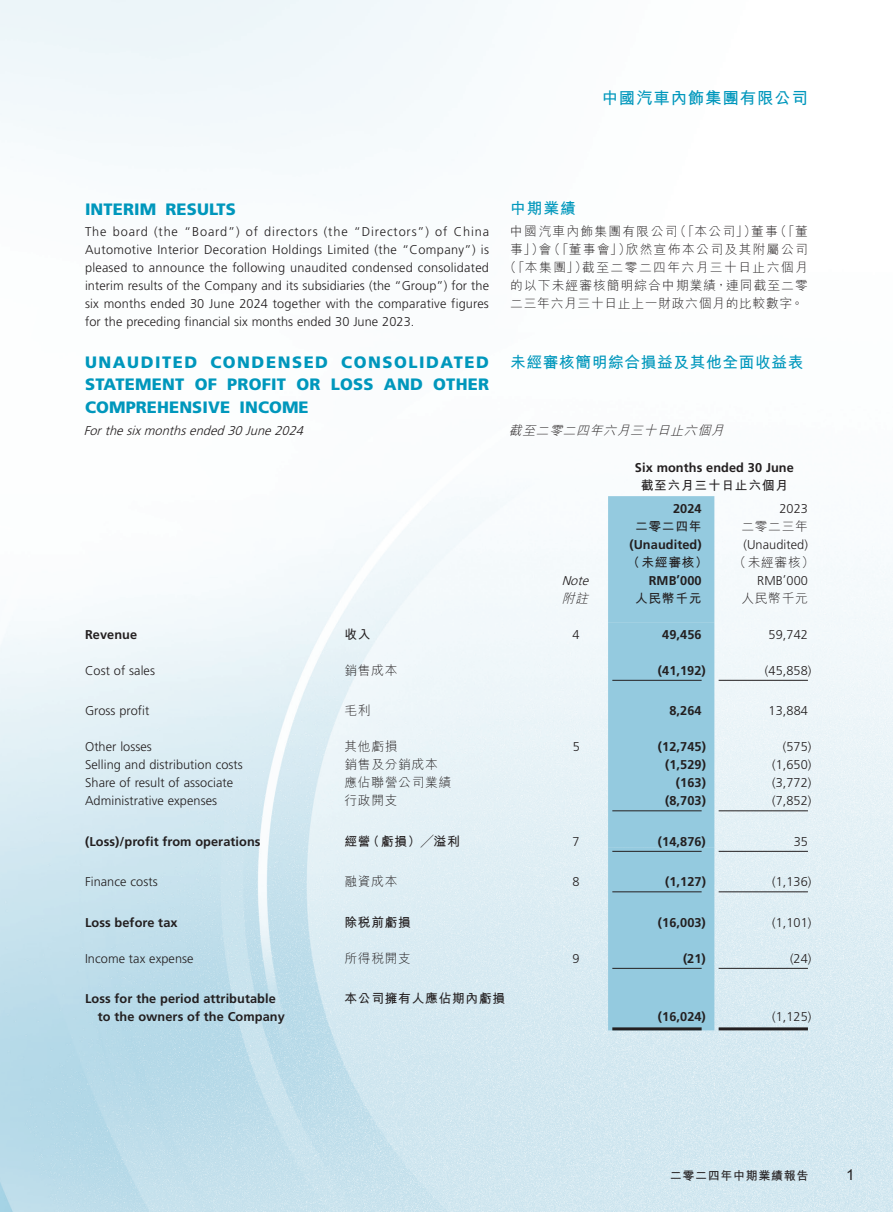
<style>
.page{position:relative;width:893px;height:1212px;background:#fff}
.page>*{position:absolute;margin:0;border:0;box-sizing:border-box;transform-origin:0 0}
.t1{font:900 16.5px/22.5px "Frutiger LT Std";letter-spacing:.005em;color:#0097bc;text-align:justify}
.t2{font:700 16.5px "M Hei HK";letter-spacing:.045em;color:#0097bc}
.t3{font:700 15.75px "M Hei HK";letter-spacing:.035em;color:#0097bc}
.t4{font:15px "Arial";color:#231f20}
.t5{font:300 12.75px/18px "Frutiger LT Std";letter-spacing:.005em;color:#231f20;text-align:justify}
.t6{font:700 12.75px/18px "Frutiger LT Std";letter-spacing:.005em;color:#231f20}
.t7{font:300 12.75px/18px "M Hei HK";letter-spacing:.085em;color:#231f20;text-align:center}
.t8{font:700 12.75px "M Hei HK";letter-spacing:.055em;color:#231f20}
.t9{font:italic 300 12.75px "Frutiger LT Std";color:#231f20}
.t10{font:italic 300 12.75px "M Hei HK";color:#231f20}
.t11{font:300 12.75px "M Hei HK";letter-spacing:.055em;color:#231f20}
.t12{font:700 12px "M Hei HK";letter-spacing:.055em;color:#231f20}
</style>
<div class="page">
<img style="left:0;top:0;width:893px;height:1212px">
<div style="left:608px;top:496px;width:106px;height:534px;background:#94cadf"></div>
<div style="left:608px;top:622px;width:106px;height:225px;background:#94cadf"></div>
<hr style="left:612px;top:680px;width:90px;height:1px;background:#231f20">
<hr style="left:719px;top:680px;width:89px;height:1px;background:#231f20">
<hr style="left:612px;top:810px;width:90px;height:1px;background:#231f20">
<hr style="left:719px;top:810px;width:89px;height:1px;background:#231f20">
<hr style="left:612px;top:851px;width:90px;height:1px;background:#231f20">
<hr style="left:719px;top:851px;width:89px;height:1px;background:#231f20">
<hr style="left:612px;top:891px;width:90px;height:1px;background:#231f20">
<hr style="left:719px;top:891px;width:89px;height:1px;background:#231f20">
<hr style="left:612px;top:968px;width:90px;height:1px;background:#231f20">
<hr style="left:719px;top:968px;width:89px;height:1px;background:#231f20">
<hr style="left:612px;top:1027px;width:90px;height:3px;background:#231f20">
<hr style="left:719px;top:1027px;width:89px;height:3px;background:#231f20">
<p class="t2" style="left:602px;top:86px;width:208px">中國汽車內飾集團有限公司</p>
<p class="t1" style="left:85px;top:198px;width:152px">INTERIM RESULTS</p>
<p class="t5" style="left:85px;top:223px;width:406px">The board (the “Board”) of directors (the “Directors”) of China Automotive Interior Decoration Holdings Limited (the “Company”) is pleased to announce the following unaudited condensed consolidated interim results of the Company and its subsidiaries (the “Group”) for the six months ended 30 June 2024 together with the comparative figures for the preceding financial six months ended 30 June 2023.</p>
<p class="t1" style="left:85px;top:351px;width:406px">UNAUDITED CONDENSED CONSOLIDATED STATEMENT OF PROFIT OR LOSS AND OTHER COMPREHENSIVE INCOME</p>
<p class="t9" style="left:84px;top:423px;width:225px">Forthesixmonthsended30June2024</p>
<p class="t3" style="left:510px;top:197px;width:67px">中期業績</p>
<p class="t7" style="left:504px;top:222px;width:305px">中國汽車內飾集團有限公司（「本公司」）董事（「董事」）會（「董事會」）欣然宣佈本公司及其附屬公司（「本集團」）截至二零二四年六月三十日止六個月的以下未經審核簡明綜合中期業績，連同截至二零二三年六月三十日止上一財政六個月的比較數字。</p>
<p class="t3" style="left:510px;top:351px;width:295px">未經審核簡明綜合損益及其他全面收益表</p>
<p class="t10" style="left:509px;top:424px;width:220px">截至二零二四年六月三十日止六個月</p>
<p class="t6" style="left:635px;top:459px;width:160px">Six months ended 30 June</p>
<p class="t8" style="left:641px;top:476px;width:149px">截至六月三十日止六個月</p>
<p class="t6" style="left:673px;top:499px;width:30px">2024</p>
<p class="t5" style="left:779px;top:499px;width:30px">2023</p>
<p class="t8" style="left:635px;top:517px;width:68px">二零二四年</p>
<p class="t7" style="left:741px;top:517px;width:68px">二零二三年</p>
<p class="t6" style="left:629px;top:535px;width:74px">(Unaudited)</p>
<p class="t5" style="left:743px;top:535px;width:66px">(Unaudited)</p>
<p class="t8" style="left:627px;top:553px;width:82px">（未經審核）</p>
<p class="t7" style="left:734px;top:553px;width:82px">（未經審核）</p>
<p class="t9" style="left:562px;top:573px;width:32px">Note</p>
<p class="t6" style="left:649px;top:571px;width:54px">RMB’000</p>
<p class="t5" style="left:757px;top:571px;width:52px">RMB’000</p>
<p class="t10" style="left:562px;top:591px;width:31px">附註</p>
<p class="t8" style="left:635px;top:589px;width:68px">人民幣千元</p>
<p class="t7" style="left:741px;top:589px;width:68px">人民幣千元</p>
<p class="t6" style="left:85px;top:625px;width:54px">Revenue</p>
<p class="t8" style="left:344px;top:625px;width:28px">收入</p>
<p class="t5" style="left:573px;top:625px;width:9px">4</p>
<p class="t6" style="left:662px;top:625px;width:41px">49,456</p>
<p class="t5" style="left:769px;top:625px;width:41px">59,742</p>
<p class="t5" style="left:85px;top:661px;width:71px">Cost of sales</p>
<p class="t7" style="left:344px;top:661px;width:55px">銷售成本</p>
<p class="t6" style="left:658px;top:661px;width:49px">(41,192)</p>
<p class="t5" style="left:765px;top:661px;width:48px">(45,858)</p>
<p class="t5" style="left:85px;top:702px;width:66px">Gross profit</p>
<p class="t7" style="left:344px;top:701px;width:28px">毛利</p>
<p class="t6" style="left:669px;top:702px;width:34px">8,264</p>
<p class="t5" style="left:769px;top:702px;width:41px">13,884</p>
<p class="t5" style="left:85px;top:738px;width:68px">Other losses</p>
<p class="t7" style="left:344px;top:737px;width:55px">其他虧損</p>
<p class="t5" style="left:573px;top:738px;width:9px">5</p>
<p class="t6" style="left:658px;top:738px;width:49px">(12,745)</p>
<p class="t5" style="left:783px;top:738px;width:30px">(575)</p>
<p class="t5" style="left:85px;top:756px;width:159px">Selling and distribution costs</p>
<p class="t11" style="left:344px;top:758px;width:95px">銷售及分銷成本</p>
<p class="t6" style="left:665px;top:756px;width:42px">(1,529)</p>
<p class="t5" style="left:772px;top:756px;width:41px">(1,650)</p>
<p class="t5" style="left:85px;top:774px;width:150px">Share of result of associate</p>
<p class="t11" style="left:344px;top:776px;width:108px">應佔聯營公司業績</p>
<p class="t6" style="left:676px;top:774px;width:32px">(163)</p>
<p class="t5" style="left:772px;top:774px;width:41px">(3,772)</p>
<p class="t5" style="left:85px;top:792px;width:134px">Administrative expenses</p>
<p class="t7" style="left:344px;top:791px;width:55px">行政開支</p>
<p class="t6" style="left:665px;top:792px;width:42px">(8,703)</p>
<p class="t5" style="left:772px;top:792px;width:41px">(7,852)</p>
<p class="t6" style="left:85px;top:832px;width:177px">(Loss)/profit from operations</p>
<p class="t8" style="left:344px;top:832px;width:117px">經營（虧損）╱溢利</p>
<p class="t5" style="left:573px;top:832px;width:9px">7</p>
<p class="t6" style="left:658px;top:832px;width:49px">(14,876)</p>
<p class="t5" style="left:794px;top:832px;width:16px">35</p>
<p class="t5" style="left:85px;top:873px;width:74px">Finance costs</p>
<p class="t7" style="left:344px;top:872px;width:55px">融資成本</p>
<p class="t5" style="left:573px;top:873px;width:9px">8</p>
<p class="t6" style="left:665px;top:873px;width:42px">(1,127)</p>
<p class="t5" style="left:772px;top:873px;width:41px">(1,136)</p>
<p class="t6" style="left:85px;top:913px;width:94px">Loss before tax</p>
<p class="t8" style="left:344px;top:913px;width:68px">除稅前虧損</p>
<p class="t6" style="left:658px;top:913px;width:49px">(16,003)</p>
<p class="t5" style="left:772px;top:913px;width:41px">(1,101)</p>
<p class="t5" style="left:85px;top:949px;width:110px">Income tax expense</p>
<p class="t7" style="left:344px;top:949px;width:68px">所得稅開支</p>
<p class="t5" style="left:573px;top:949px;width:9px">9</p>
<p class="t6" style="left:683px;top:949px;width:24px">(21)</p>
<p class="t5" style="left:790px;top:949px;width:23px">(24)</p>
<p class="t6" style="left:98px;top:990px;width:189px;text-indent:-13px">Loss for the period attributable to the owners of the Company</p>
<p class="t8" style="left:344px;top:989px;width:162px">本公司擁有人應佔期內虧損</p>
<p class="t6" style="left:658px;top:1008px;width:49px">(16,024)</p>
<p class="t5" style="left:772px;top:1008px;width:41px">(1,125)</p>
<p class="t12" style="left:670px;top:1167px;width:140px">二零二四年中期業績報告</p>
<p class="t4" style="left:846px;top:1166px;width:10px">1</p>
</div>
